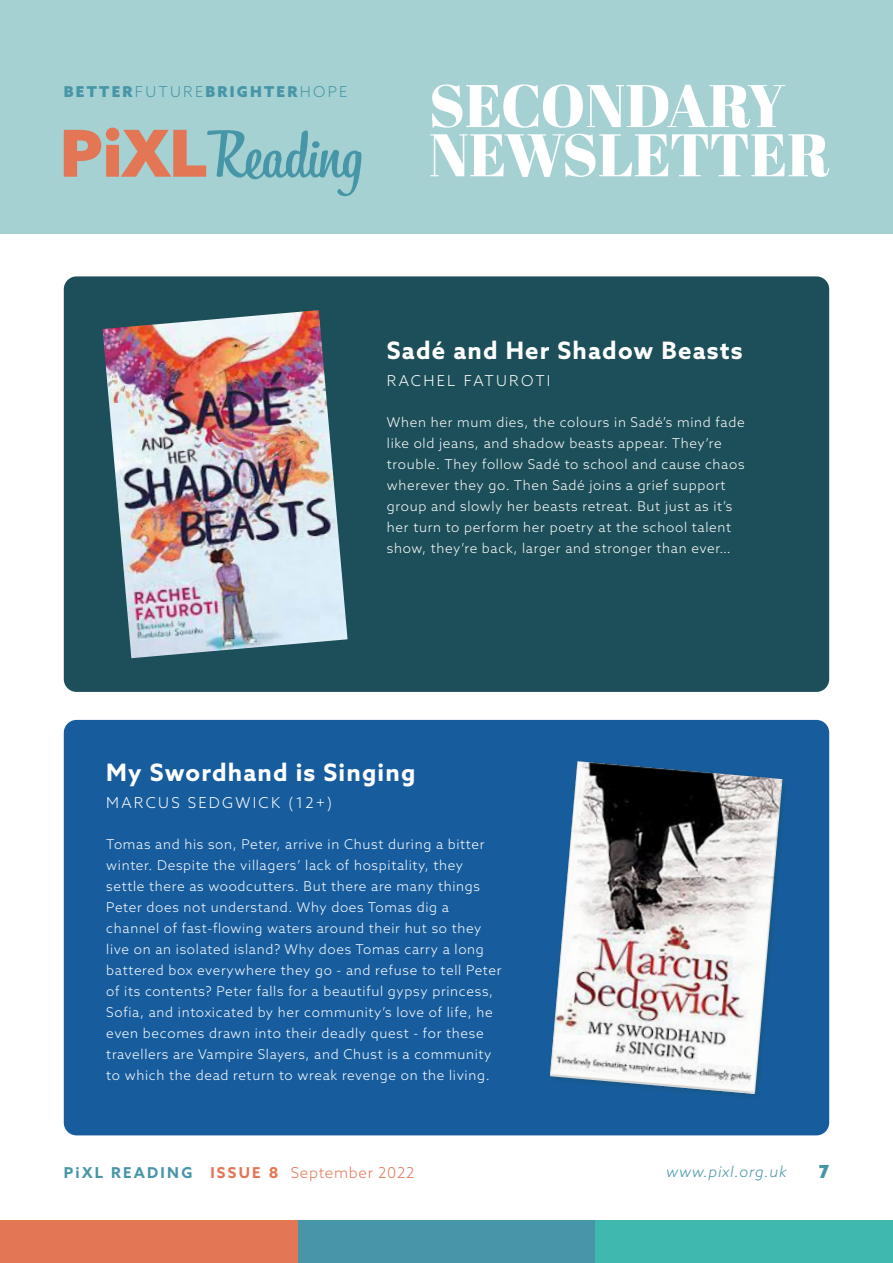
<style>
.page{position:relative;width:893px;height:1263px;background:#fff}
.page>*{position:absolute;margin:0;border:0;box-sizing:border-box;transform-origin:0 0}
.t1{font:700 24px "Azo Sans";letter-spacing:.05em;color:#fff}
.t2{font:900 18px "Azo Sans";color:#4796a7}
.t3{font:300 15px "Azo Sans";letter-spacing:.15em;color:#fff}
.t4{font:300 15px "Azo Sans";letter-spacing:.05em;color:#e37655}
.t5{font:900 15px "Azo Sans";letter-spacing:.15em;color:#4796a7}
.t6{font:italic 300 15px "Azo Sans";letter-spacing:.05em;color:#4796a7}
.t7{font:300 13.5px/21px "Azo Sans";letter-spacing:.05em;color:#fff}
.s1{font-weight:300}
.s2{font-weight:700;color:#4796a7}
.s3{font-weight:700}
</style>
<div class="page">
<div style="left:595px;top:1220px;width:298px;height:43px;background:#3fb8af"></div>
<div style="left:298px;top:1220px;width:297px;height:43px;background:#4796a7"></div>
<div style="left:0;top:1220px;width:298px;height:43px;background:#e37655"></div>
<div style="left:0;top:0;width:893px;height:234px;background:#a5d1d2"></div>
<svg style="left:64px;top:128px;width:298px;height:68px"></svg>
<svg style="left:430px;top:134px;width:399px;height:43px"></svg>
<svg style="left:432px;top:84px;width:353px;height:44px"></svg>
<div style="left:64px;top:720px;width:765px;height:415px;background:#175d9e;border-radius:13px"></div>
<div style="left:64px;top:276px;width:765px;height:416px;background:#1c4f59;border-radius:13px"></div>
<img style="left:103px;top:310px;width:245px;height:348px">
<img style="left:550px;top:761px;width:232px;height:333px">
<p class="t5" style="left:64px;top:81px;width:285px">BETTER<span class="s1">FUTURE</span>BRIGHTER<span class="s1">HOPE</span></p>
<p class="t1" style="left:387px;top:335px;width:357px">Sadé and Her Shadow Beasts</p>
<p class="t3" style="left:387px;top:371px;width:165px">RACHEL FATUROTI</p>
<p class="t7" style="left:387px;top:411px;width:359px">When her mum dies, the colours in Sadé’s mind fade like old jeans, and shadow beasts appear. They’re trouble. They follow Sadé to school and cause chaos wherever they go. Then Sadé joins a grief support group and slowly her beasts retreat. But just as it’s her turn to perform her poetry at the school talent show, they’re back, larger and stronger than ever…</p>
<p class="t1" style="left:106px;top:757px;width:311px">My Swordhand is Singing</p>
<p class="t3" style="left:106px;top:793px;width:227px">MARCUS SEDGWICK (12+)</p>
<p class="t7" style="left:106px;top:833px;width:397px">Tomas and his son, Peter, arrive in Chust during a bitter winter. Despite the villagers’ lack of hospitality, they settle there as woodcutters. But there are many things Peter does not understand. Why does Tomas dig a channel of fast-flowing waters around their hut so they live on an isolated island? Why does Tomas carry a long battered box everywhere they go - and refuse to tell Peter of its contents? Peter falls for a beautiful gypsy princess, Sofia, and intoxicated by her community’s love of life, he even becomes drawn into their deadly quest - for these travellers are Vampire Slayers, and Chust is a community to which the dead return to wreak revenge on the living.</p>
<p class="t4" style="left:64px;top:1163px;width:352px"><span class="s2">PiXL READING</span> <span class="s3">ISSUE 8</span> September 2022</p>
<p class="t6" style="left:666px;top:1162px;width:122px">www.pixl.org.uk</p>
<h2 class="t2" style="left:819px;top:1159px;width:12px">7</h2>
</div>
